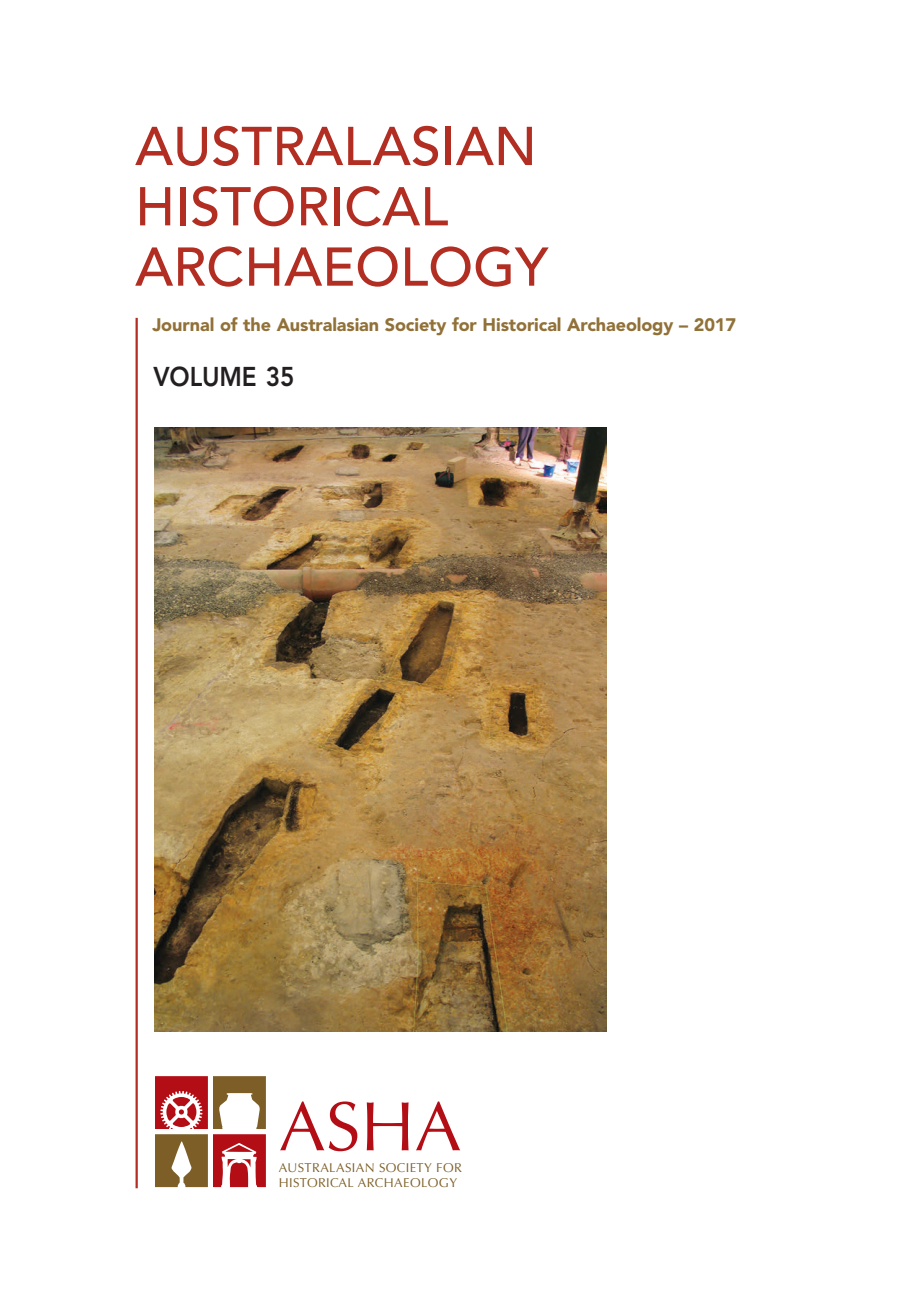
<style>
.page{position:relative;width:920px;height:1290px;background:#fff}
.page>*{position:absolute;margin:0;border:0;box-sizing:border-box;transform-origin:0 0}
.t1{font:69.9px "Optima";color:#b30e15}
.t2{font:500 54px/60.3px "Avenir";color:#b22e22}
.t3{font:800 27px "Avenir";letter-spacing:-.005em;color:#231f20;scale:.9 1}
.t4{font:900 18px "Avenir";letter-spacing:-.005em;color:#917138}
.t5{font:12.9px/15.5px "Optima";letter-spacing:.03em;color:#7c5e26}
</style>
<div class="page">
<svg style="left:155px;top:1076px;width:111px;height:111px"></svg>
<hr style="left:136px;top:318px;width:2px;height:870px;background:#b22e22">
<img style="left:155px;top:427px;width:452px;height:604px">
<h2 class="t2" style="left:135px;top:118px;width:414px">AUSTRALASIAN<br>HISTORICAL<br>ARCHAEOLOGY</h2>
<p class="t4" style="left:152px;top:313px;width:585px">Journal of the Australasian Society for Historical Archaeology – 2017</p>
<h3 class="t3" style="left:154px;top:355px;width:158px">VOLUME 35</h3>
<h1 class="t1" style="left:279px;top:1086px;width:184px">ASHA</h1>
<p class="t5" style="left:279px;top:1160px;width:185px">AUSTRALASIAN SOCIETY FOR<br>HISTORICAL ARCHAEOLOGY</p>
</div>
